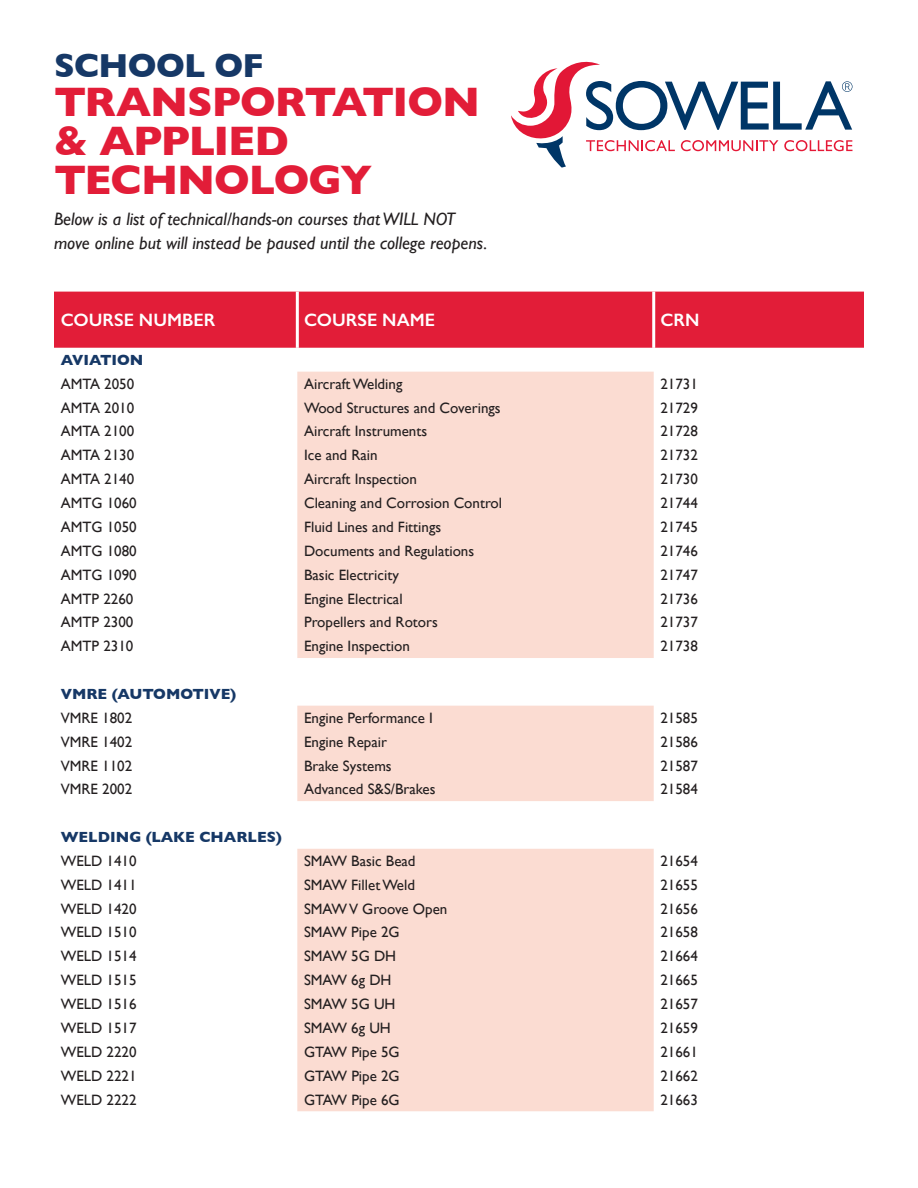
<style>
.page{position:relative;width:918px;height:1188px;background:#fff}
.page>*{position:absolute;margin:0;border:0;box-sizing:border-box;transform-origin:0 0}
.School_Brochure_Subh{font:700 42px/39px "Gill Sans";letter-spacing:-.025em;color:#e21d38}
.School_Brochure_Subh-2{font:700 33.9px "Gill Sans";letter-spacing:-.02em;color:#163866}
.School_Brochure_Subh-3{font:italic 18px/24px "Gill Sans";color:#231f20}
.t1{font:600 18px "Gill Sans";color:#fff}
.t2{font:15px "Gill Sans";color:#231f20}
.t3{font:700 15px "Gill Sans";color:#163866}
</style>
<div class="page">
<div style="left:54px;top:292px;width:810px;height:56px;background:#e21d38"></div>
<svg style="left:297px;top:372px;width:357px;height:739px;fill:#fbdcd2"></svg>
<hr style="left:296px;top:292px;width:3px;height:56px;background:#fff">
<hr style="left:652px;top:292px;width:3px;height:56px;background:#fff">
<svg style="left:511px;top:61px;width:341px;height:107px"></svg>
<p class="School_Brochure_Subh-2" style="left:54px;top:39px;width:211px">SCHOOL OF</p>
<p class="School_Brochure_Subh" style="left:54px;top:82px;width:428px">TRANSPORTATION &amp; APPLIED<br>TECHNOLOGY</p>
<p class="School_Brochure_Subh-3" style="left:54px;top:207px;width:435px">Below is a list of technical/hands-on courses that WILL NOT move online but will instead be paused until the college reopens.</p>
<p class="t1" style="left:61px;top:309px;width:156px">COURSE NUMBER</p>
<p class="t1" style="left:304px;top:309px;width:133px">COURSE NAME</p>
<p class="t1" style="left:660px;top:309px;width:41px">CRN</p>
<p class="t3" style="left:61px;top:348px;width:84px">AVIATION</p>
<p class="t2" style="left:61px;top:375px;width:75px">AMTA 2050</p>
<p class="t2" style="left:304px;top:375px;width:100px">Aircraft Welding</p>
<p class="t2" style="left:660px;top:375px;width:39px">21731</p>
<p class="t2" style="left:61px;top:399px;width:75px">AMTA 2010</p>
<p class="t2" style="left:304px;top:399px;width:198px">Wood Structures and Coverings</p>
<p class="t2" style="left:660px;top:399px;width:39px">21729</p>
<p class="t2" style="left:61px;top:423px;width:75px">AMTA 2100</p>
<p class="t2" style="left:304px;top:423px;width:125px">Aircraft Instruments</p>
<p class="t2" style="left:660px;top:423px;width:39px">21728</p>
<p class="t2" style="left:61px;top:446px;width:75px">AMTA 2130</p>
<p class="t2" style="left:304px;top:446px;width:75px">Ice and Rain</p>
<p class="t2" style="left:660px;top:446px;width:39px">21732</p>
<p class="t2" style="left:61px;top:470px;width:75px">AMTA 2140</p>
<p class="t2" style="left:304px;top:470px;width:115px">Aircraft Inspection</p>
<p class="t2" style="left:660px;top:470px;width:39px">21730</p>
<p class="t2" style="left:61px;top:494px;width:78px">AMTG 1060</p>
<p class="t2" style="left:304px;top:494px;width:200px">Cleaning and Corrosion Control</p>
<p class="t2" style="left:660px;top:494px;width:39px">21744</p>
<p class="t2" style="left:61px;top:518px;width:78px">AMTG 1050</p>
<p class="t2" style="left:304px;top:518px;width:139px">Fluid Lines and Fittings</p>
<p class="t2" style="left:660px;top:518px;width:39px">21745</p>
<p class="t2" style="left:61px;top:542px;width:78px">AMTG 1080</p>
<p class="t2" style="left:304px;top:542px;width:172px">Documents and Regulations</p>
<p class="t2" style="left:660px;top:542px;width:39px">21746</p>
<p class="t2" style="left:61px;top:566px;width:78px">AMTG 1090</p>
<p class="t2" style="left:304px;top:566px;width:96px">Basic Electricity</p>
<p class="t2" style="left:660px;top:566px;width:39px">21747</p>
<p class="t2" style="left:61px;top:590px;width:74px">AMTP 2260</p>
<p class="t2" style="left:304px;top:590px;width:100px">Engine Electrical</p>
<p class="t2" style="left:660px;top:590px;width:39px">21736</p>
<p class="t2" style="left:61px;top:614px;width:74px">AMTP 2300</p>
<p class="t2" style="left:304px;top:614px;width:135px">Propellers and Rotors</p>
<p class="t2" style="left:660px;top:614px;width:39px">21737</p>
<p class="t2" style="left:61px;top:637px;width:74px">AMTP 2310</p>
<p class="t2" style="left:304px;top:637px;width:107px">Engine Inspection</p>
<p class="t2" style="left:660px;top:637px;width:39px">21738</p>
<p class="t3" style="left:61px;top:682px;width:177px">VMRE (AUTOMOTIVE)</p>
<p class="t2" style="left:61px;top:709px;width:73px">VMRE 1802</p>
<p class="t2" style="left:304px;top:709px;width:130px">Engine Performance I</p>
<p class="t2" style="left:660px;top:709px;width:39px">21585</p>
<p class="t2" style="left:61px;top:733px;width:73px">VMRE 1402</p>
<p class="t2" style="left:304px;top:733px;width:84px">Engine Repair</p>
<p class="t2" style="left:660px;top:733px;width:39px">21586</p>
<p class="t2" style="left:61px;top:757px;width:73px">VMRE 1102</p>
<p class="t2" style="left:304px;top:757px;width:89px">Brake Systems</p>
<p class="t2" style="left:660px;top:757px;width:39px">21587</p>
<p class="t2" style="left:61px;top:780px;width:73px">VMRE 2002</p>
<p class="t2" style="left:304px;top:780px;width:133px">Advanced S&amp;S/Brakes</p>
<p class="t2" style="left:660px;top:780px;width:39px">21584</p>
<p class="t3" style="left:61px;top:825px;width:223px">WELDING (LAKE CHARLES)</p>
<p class="t2" style="left:61px;top:852px;width:77px">WELD 1410</p>
<p class="t2" style="left:304px;top:852px;width:113px">SMAW Basic Bead</p>
<p class="t2" style="left:660px;top:852px;width:39px">21654</p>
<p class="t2" style="left:61px;top:876px;width:77px">WELD 1411</p>
<p class="t2" style="left:304px;top:876px;width:112px">SMAW Fillet Weld</p>
<p class="t2" style="left:660px;top:876px;width:39px">21655</p>
<p class="t2" style="left:61px;top:900px;width:77px">WELD 1420</p>
<p class="t2" style="left:304px;top:900px;width:145px">SMAW V Groove Open</p>
<p class="t2" style="left:660px;top:900px;width:39px">21656</p>
<p class="t2" style="left:61px;top:924px;width:77px">WELD 1510</p>
<p class="t2" style="left:304px;top:924px;width:97px">SMAW Pipe 2G</p>
<p class="t2" style="left:660px;top:924px;width:39px">21658</p>
<p class="t2" style="left:61px;top:947px;width:77px">WELD 1514</p>
<p class="t2" style="left:304px;top:947px;width:94px">SMAW 5G DH</p>
<p class="t2" style="left:660px;top:947px;width:39px">21664</p>
<p class="t2" style="left:61px;top:971px;width:77px">WELD 1515</p>
<p class="t2" style="left:304px;top:971px;width:89px">SMAW 6g DH</p>
<p class="t2" style="left:660px;top:971px;width:39px">21665</p>
<p class="t2" style="left:61px;top:995px;width:77px">WELD 1516</p>
<p class="t2" style="left:304px;top:995px;width:93px">SMAW 5G UH</p>
<p class="t2" style="left:660px;top:995px;width:39px">21657</p>
<p class="t2" style="left:61px;top:1019px;width:77px">WELD 1517</p>
<p class="t2" style="left:304px;top:1019px;width:88px">SMAW 6g UH</p>
<p class="t2" style="left:660px;top:1019px;width:39px">21659</p>
<p class="t2" style="left:61px;top:1043px;width:77px">WELD 2220</p>
<p class="t2" style="left:304px;top:1043px;width:97px">GTAW Pipe 5G</p>
<p class="t2" style="left:660px;top:1043px;width:39px">21661</p>
<p class="t2" style="left:61px;top:1067px;width:77px">WELD 2221</p>
<p class="t2" style="left:304px;top:1067px;width:97px">GTAW Pipe 2G</p>
<p class="t2" style="left:660px;top:1067px;width:39px">21662</p>
<p class="t2" style="left:61px;top:1091px;width:77px">WELD 2222</p>
<p class="t2" style="left:304px;top:1091px;width:97px">GTAW Pipe 6G</p>
<p class="t2" style="left:660px;top:1091px;width:39px">21663</p>
</div>
